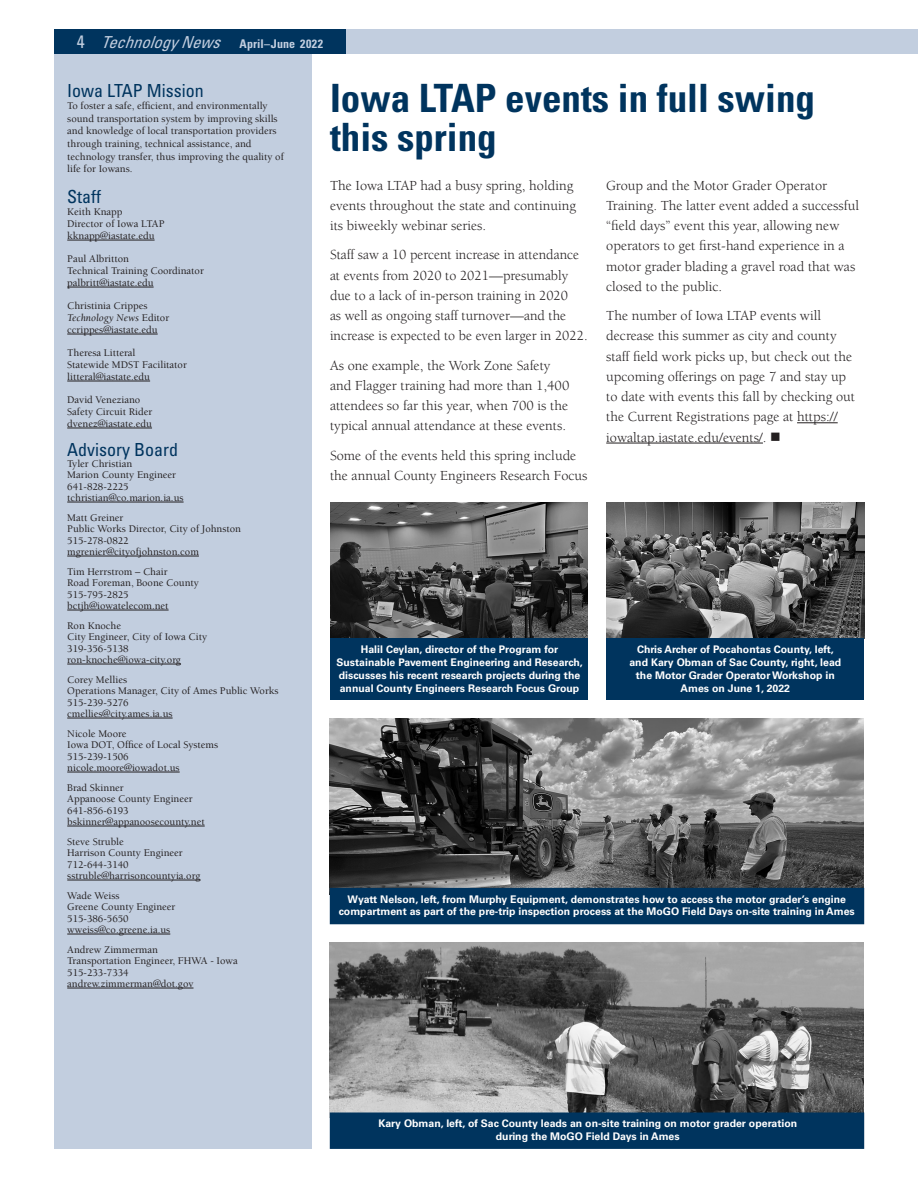
<style>
.page{position:relative;width:918px;height:1188px;background:#fff}
.page>*{position:absolute;margin:0;border:0;box-sizing:border-box;transform-origin:0 0}
.Headline{font:700 condensed 39px/39px "Univers LT Std";color:#00345e}
.Subhead_2{font:condensed 18px "Univers LT Std";color:#00345e}
.t1{font:italic condensed 16.5px "Univers LT Std";letter-spacing:.005em;color:#c2cedf}
.Body_text{font:14.25px/20.2px "Berkeley Std";color:#231f20}
.masthead_text{font:500 10.5px/11.2px "Berkeley Std";color:#231f20}
.t2{font:700 10.5px/12.8px "Univers LT Std";color:#fff;text-align:center}
.advisory_board{font:500 10.5px/11.2px "Berkeley Std";color:#231f20}
.s1{font-style:normal;font-size:18px}
.s2{font-weight:700;font-style:normal;font-size:12px}
.s3{font-weight:400;font-style:italic}
</style>
<div class="page">
<div style="left:304px;top:30px;width:614px;height:24px;background:#c2cedf"></div>
<div style="left:54px;top:30px;width:292px;height:24px;background:#00345e"></div>
<div style="left:54px;top:54px;width:258px;height:1095px;background:#c2cedf"></div>
<hr style="left:67px;top:240px;width:88px;height:1px;background:#231f20">
<hr style="left:67px;top:287px;width:87px;height:1px;background:#231f20">
<hr style="left:67px;top:334px;width:91px;height:1px;background:#231f20">
<hr style="left:67px;top:381px;width:83px;height:1px;background:#231f20">
<hr style="left:67px;top:428px;width:85px;height:1px;background:#231f20">
<hr style="left:67px;top:502px;width:117px;height:1px;background:#231f20">
<hr style="left:67px;top:556px;width:132px;height:1px;background:#231f20">
<hr style="left:67px;top:610px;width:102px;height:1px;background:#231f20">
<hr style="left:67px;top:664px;width:114px;height:1px;background:#231f20">
<hr style="left:67px;top:718px;width:106px;height:1px;background:#231f20">
<hr style="left:67px;top:772px;width:113px;height:1px;background:#231f20">
<hr style="left:67px;top:826px;width:138px;height:1px;background:#231f20">
<hr style="left:67px;top:880px;width:133px;height:1px;background:#231f20">
<hr style="left:67px;top:934px;width:103px;height:1px;background:#231f20">
<hr style="left:67px;top:988px;width:127px;height:1px;background:#231f20">
<hr style="left:797px;top:422px;width:41px;height:1px;background:#231f20">
<hr style="left:606px;top:443px;width:157px;height:1px;background:#231f20">
<img style="left:330px;top:502px;width:258px;height:137px">
<div style="left:330px;top:639px;width:258px;height:61px;background:#00345e"></div>
<img style="left:606px;top:502px;width:258px;height:137px">
<div style="left:606px;top:639px;width:258px;height:61px;background:#00345e"></div>
<img style="left:330px;top:718px;width:534px;height:170px">
<div style="left:330px;top:888px;width:534px;height:36px;background:#00345e"></div>
<img style="left:330px;top:943px;width:534px;height:170px">
<div style="left:330px;top:1113px;width:534px;height:36px;background:#00345e;border:2px solid #00345e"></div>
<p class="t1" style="left:77px;top:31px;width:248px"><span class="s1">4</span> Technology News <span class="s2">April–June 2022</span></p>
<h3 class="Subhead_2" style="left:67px;top:79px;width:138px">Iowa LTAP Mission</h3>
<p class="masthead_text" style="left:67px;top:100px;width:218px;line-height:12.6px">To foster a safe, efficient, and environmentally sound transportation system by improving skills and knowledge of local transportation providers through training, technical assistance, and technology transfer, thus improving the quality of life for Iowans.</p>
<h3 class="Subhead_2" style="left:67px;top:185px;width:36px">Staff</h3>
<p class="masthead_text" style="left:67px;top:206px;width:99px;line-height:12px">Keith Knapp<br>Director of Iowa LTAP kknapp@iastate.edu</p>
<p class="masthead_text" style="left:67px;top:253px;width:138px;line-height:12px">Paul Albritton<br>Technical Training Coordinator palbritt@iastate.edu</p>
<p class="masthead_text" style="left:67px;top:300px;width:104px;line-height:12px">Christinia Crippes<br><span class="s3">Technology News</span> Editor ccrippes@iastate.edu</p>
<p class="masthead_text" style="left:67px;top:347px;width:121px;line-height:12px">Theresa Litteral<br>Statewide MDST Facilitator litteral@iastate.edu</p>
<p class="masthead_text" style="left:67px;top:394px;width:87px;line-height:12px">David Veneziano<br>Safety Circuit Rider dvenez@iastate.edu</p>
<h3 class="Subhead_2" style="left:67px;top:438px;width:112px">Advisory Board</h3>
<p class="advisory_board" style="left:67px;top:458px;width:118px">Tyler Christian<br>Marion County Engineer<br>641-828-2225 tchristian@co.marion.ia.us</p>
<p class="advisory_board" style="left:67px;top:512px;width:175px">Matt Greiner<br>Public Works Director, City of Johnston<br>515-278-0822 mgrenier@cityofjohnston.com</p>
<p class="advisory_board" style="left:67px;top:566px;width:133px">Tim Herrstrom – Chair<br>Road Foreman, Boone County<br>515-795-2825 bctjh@iowatelecom.net</p>
<p class="masthead_text" style="left:67px;top:620px;width:141px">Ron Knoche<br>City Engineer, City of Iowa City<br>319-356-5138 ron-knoche@iowa-city.org</p>
<p class="advisory_board" style="left:67px;top:674px;width:213px">Corey Mellies<br>Operations Manager, City of Ames Public Works<br>515-239-5276<br>cmellies@city.ames.ia.us</p>
<p class="advisory_board" style="left:67px;top:728px;width:152px">Nicole Moore<br>Iowa DOT, Office of Local Systems<br>515-239-1506 nicole.moore@iowadot.us</p>
<p class="masthead_text" style="left:67px;top:782px;width:139px">Brad Skinner<br>Appanoose County Engineer<br>641-856-6193 bskinner@appanoosecounty.net</p>
<p class="masthead_text" style="left:67px;top:836px;width:58px">Steve Struble</p>
<p class="masthead_text" style="left:67px;top:848px;width:117px">Harrison County Engineer</p>
<p class="masthead_text" style="left:67px;top:859px;width:63px">712-644-3140</p>
<p class="masthead_text" style="left:67px;top:870px;width:135px">sstruble@harrisoncountyia.org</p>
<p class="masthead_text" style="left:67px;top:890px;width:110px">Wade Weiss<br>Greene County Engineer<br>515-386-5650 wweiss@co.greene.ia.us</p>
<p class="masthead_text" style="left:67px;top:944px;width:172px">Andrew Zimmerman<br>Transportation Engineer, FHWA - Iowa<br>515-233-7334 andrew.zimmerman@dot.gov</p>
<h1 class="Headline" style="left:330px;top:78px;width:487px">Iowa LTAP events in full swing this spring</h1>
<p class="Body_text" style="left:330px;top:175px;width:248px">The Iowa LTAP had a busy spring, holding events throughout the state and continuing its biweekly webinar series.</p>
<p class="Body_text" style="left:330px;top:245px;width:259px">Staff saw a 10 percent increase in attendance at events from 2020 to 2021—presumably due to a lack of in-person training in 2020<br>as well as ongoing staff turnover—and the increase is expected to be even larger in 2022.</p>
<p class="Body_text" style="left:330px;top:355px;width:241px">As one example, the Work Zone Safety and Flagger training had more than 1,400 attendees so far this year, when 700 is the typical annual attendance at these events.</p>
<p class="Body_text" style="left:330px;top:445px;width:259px">Some of the events held this spring include the annual County Engineers Research Focus</p>
<p class="Body_text" style="left:606px;top:175px;width:254px">Group and the Motor Grader Operator Training. The latter event added a successful “field days” event this year, allowing new operators to get first-hand experience in a motor grader blading a gravel road that was closed to the public.</p>
<p class="Body_text" style="left:606px;top:306px;width:250px">The number of Iowa LTAP events will decrease this summer as city and county staff field work picks up, but check out the upcoming offerings on page 7 and stay up to date with events this fall by checking out the Current Registrations page at https:// iowaltap.iastate.edu/events/. ■</p>
<p class="t2" style="left:337px;top:643px;width:248px">Halil Ceylan, director of the Program for Sustainable Pavement Engineering and Research, discusses his recent research projects during the annual County Engineers Research Focus Group</p>
<p class="t2" style="left:629px;top:643px;width:213px">Chris Archer of Pocahontas County, left, and Kary Obman of Sac County, right, lead the Motor Grader Operator Workshop in Ames on June 1, 2022</p>
<p class="t2" style="left:339px;top:893px;width:518px">Wyatt Nelson, left, from Murphy Equipment, demonstrates how to access the motor grader’s engine compartment as part of the pre-trip inspection process at the MoGO Field Days on-site training in Ames</p>
<p class="t2" style="left:378px;top:1117px;width:420px">Kary Obman, left, of Sac County leads an on-site training on motor grader operation during the MoGO Field Days in Ames</p>
</div>
